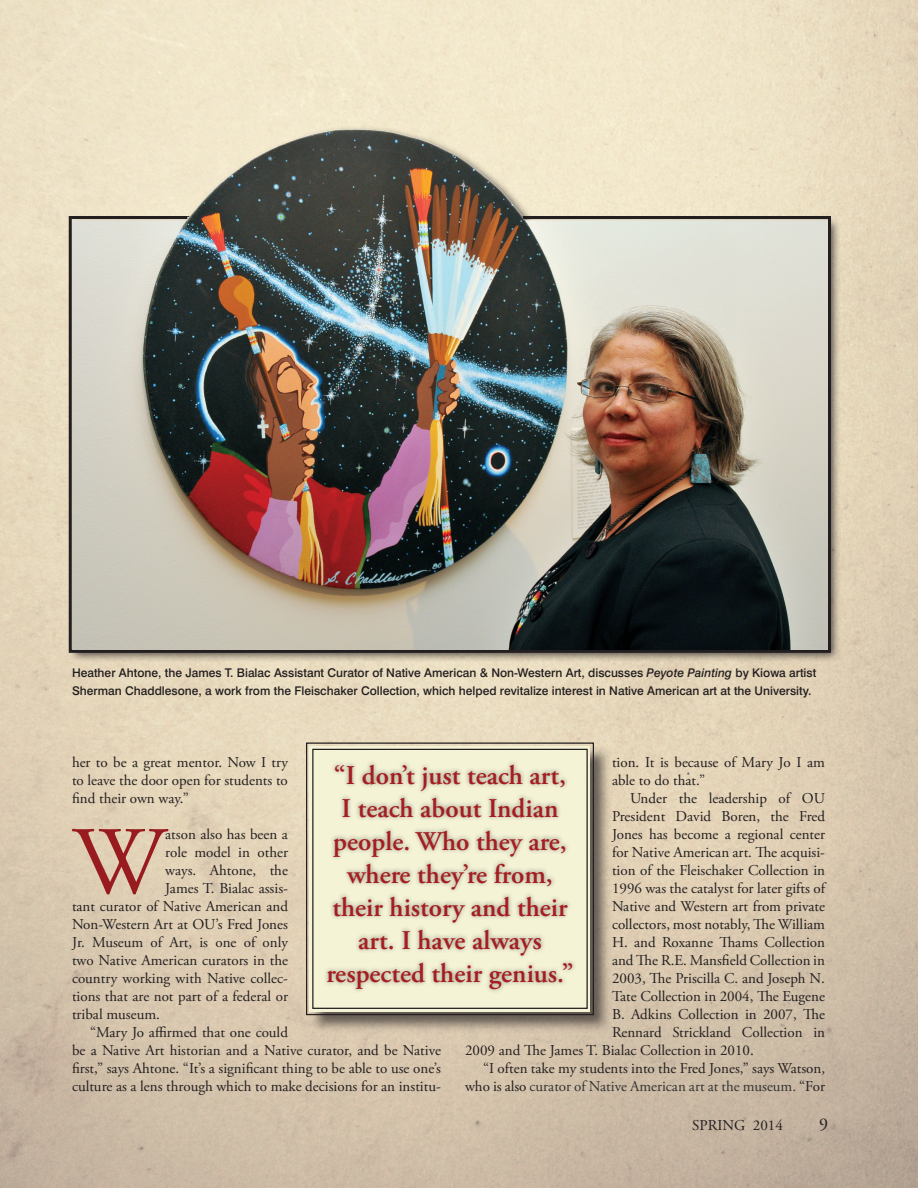
<style>
.page{position:relative;width:918px;height:1188px;background:#fff}
.page>*{position:absolute;margin:0;border:0;box-sizing:border-box;transform-origin:0 0}
.BodyText{font:96.45px "Adobe Garamond Pro";color:#981c1f}
.BodyText-2{font:600 27px/33px "Adobe Garamond Pro";color:#a41e21;text-align:center}
.t1{font:18px "Adobe Garamond Pro";color:#231f20}
.BodyText-3{font:15px/18px "Adobe Garamond Pro";color:#231f20}
.BodyText-4{font:15px "Adobe Garamond Pro";letter-spacing:-.03em;color:#231f20}
.Cutline{font:500 12px/18px "Swiss 721 BT";color:#231f20}
.s1{font-style:italic}
.s2{color:#343434}
</style>
<div class="page">
<img style="left:0;top:0;width:918px;height:1188px">
<div style="left:68px;top:125px;width:773px;height:537px;background:#231f20;opacity:.75"></div>
<img style="left:72px;top:126px;width:756px;height:524px">
<div style="left:308px;top:745px;width:305px;height:289px;background:#231f20;opacity:.65"></div>
<svg style="left:305px;top:742px;width:290px;height:274px;background:#d3d0b8"></svg>
<div style="left:312px;top:749px;width:276px;height:260px;border:1px solid #231f20"></div>
<div style="left:323px;top:759px;width:254px;height:235px;background:#231f20;opacity:.45"></div>
<p class="Cutline" style="left:72px;top:664px;width:746px">Heather Ahtone, the James T. Bialac Assistant Curator of Native American &amp; Non-Western Art, discusses <span class="s1">Peyote Painting</span> by Kiowa artist<br>Sherman Chaddlesone, a work from the Fleischaker Collection, which helped revitalize interest in Native American art at the University.</p>
<p class="BodyText-3" style="left:72px;top:754px;width:218px;text-align:justify">her to be a great mentor. Now I try to leave the door open for students to find their own way.”</p>
<p class="BodyText" style="left:73px;top:804px;width:94px">W</p>
<p class="BodyText-3" style="left:612px;top:754px;width:215px">tion. It is because of Mary Jo I am able to do that.”</p>
<p class="BodyText-3" style="left:630px;top:790px;width:197px">Under the leadership of OU</p>
<p class="BodyText-3" style="left:612px;top:808px;width:215px">President David Boren, the Fred</p>
<p class="BodyText-3" style="left:612px;top:826px;width:215px">Jones has become a regional center</p>
<p class="BodyText-3" style="left:612px;top:844px;width:215px">for Native American art. The acquisi-</p>
<p class="BodyText-3" style="left:612px;top:862px;width:215px">tion of the Fleischaker Collection in</p>
<p class="BodyText-3" style="left:612px;top:880px;width:215px">1996 was the catalyst for later gifts of</p>
<p class="BodyText-3" style="left:612px;top:898px;width:215px">Native and Western art from private</p>
<p class="BodyText-3" style="left:612px;top:916px;width:215px">collectors, most notably, The William</p>
<p class="BodyText-3" style="left:612px;top:934px;width:215px">H. and Roxanne Thams Collection</p>
<p class="BodyText-3" style="left:612px;top:952px;width:215px">and The R.E. Mansfield Collection in</p>
<p class="BodyText-3" style="left:612px;top:970px;width:215px">2003, The Priscilla C. and Joseph N.</p>
<p class="BodyText-3" style="left:612px;top:988px;width:215px">Tate Collection in 2004, The Eugene</p>
<p class="BodyText-3" style="left:612px;top:1006px;width:215px">B. Adkins Collection in 2007, The</p>
<p class="BodyText-3" style="left:612px;top:1024px;width:215px">Rennard Strickland Collection in</p>
<p class="BodyText-3" style="left:465px;top:1042px;width:290px">2009 and The James T. Bialac Collection in 2010.</p>
<p class="BodyText-3" style="left:465px;top:1060px;width:362px;text-align:right">“I often take my students into the Fred Jones,” says Watson, who is also <span class="s2">curator of Native American art at the museum.</span> “For</p>
<p class="BodyText-2" style="left:326px;top:759px;width:249px">“I don’t just teach art,<br>I teach about Indian people. Who they are, where they’re from, their history and their art. I have always respected their genius.”</p>
<p class="BodyText-3" style="left:165px;top:826px;width:124px">atson also has been a</p>
<p class="BodyText-3" style="left:165px;top:844px;width:124px">role model in other</p>
<p class="BodyText-3" style="left:165px;top:862px;width:124px">ways. Ahtone, the</p>
<p class="BodyText-3" style="left:165px;top:880px;width:124px">James T. Bialac assis-</p>
<p class="BodyText-3" style="left:72px;top:898px;width:218px">tant curator of Native American and</p>
<p class="BodyText-4" style="left:72px;top:915px;width:217px">Non-Western Art at OU’s Fred Jones</p>
<p class="BodyText-3" style="left:72px;top:934px;width:218px">Jr. Museum of Art, is one of only</p>
<p class="BodyText-3" style="left:72px;top:952px;width:218px">two Native American curators in the</p>
<p class="BodyText-3" style="left:72px;top:970px;width:218px">country working with Native collec-</p>
<p class="BodyText-3" style="left:72px;top:988px;width:218px">tions that are not part of a federal or</p>
<p class="BodyText-3" style="left:72px;top:1006px;width:89px">tribal museum.</p>
<p class="BodyText-3" style="left:72px;top:1024px;width:371px;text-indent:18px">“Mary Jo affirmed that one could<br>be a Native Art historian and a Native curator, and be Native first,” says Ahtone. “It’s a significant thing to be able to use one’s culture as a lens through which to make decisions for an institu-</p>
<p class="BodyText-3" style="left:692px;top:1117px;width:92px">SPRING 2014</p>
<p class="t1" style="left:819px;top:1114px;width:10px">9</p>
</div>
